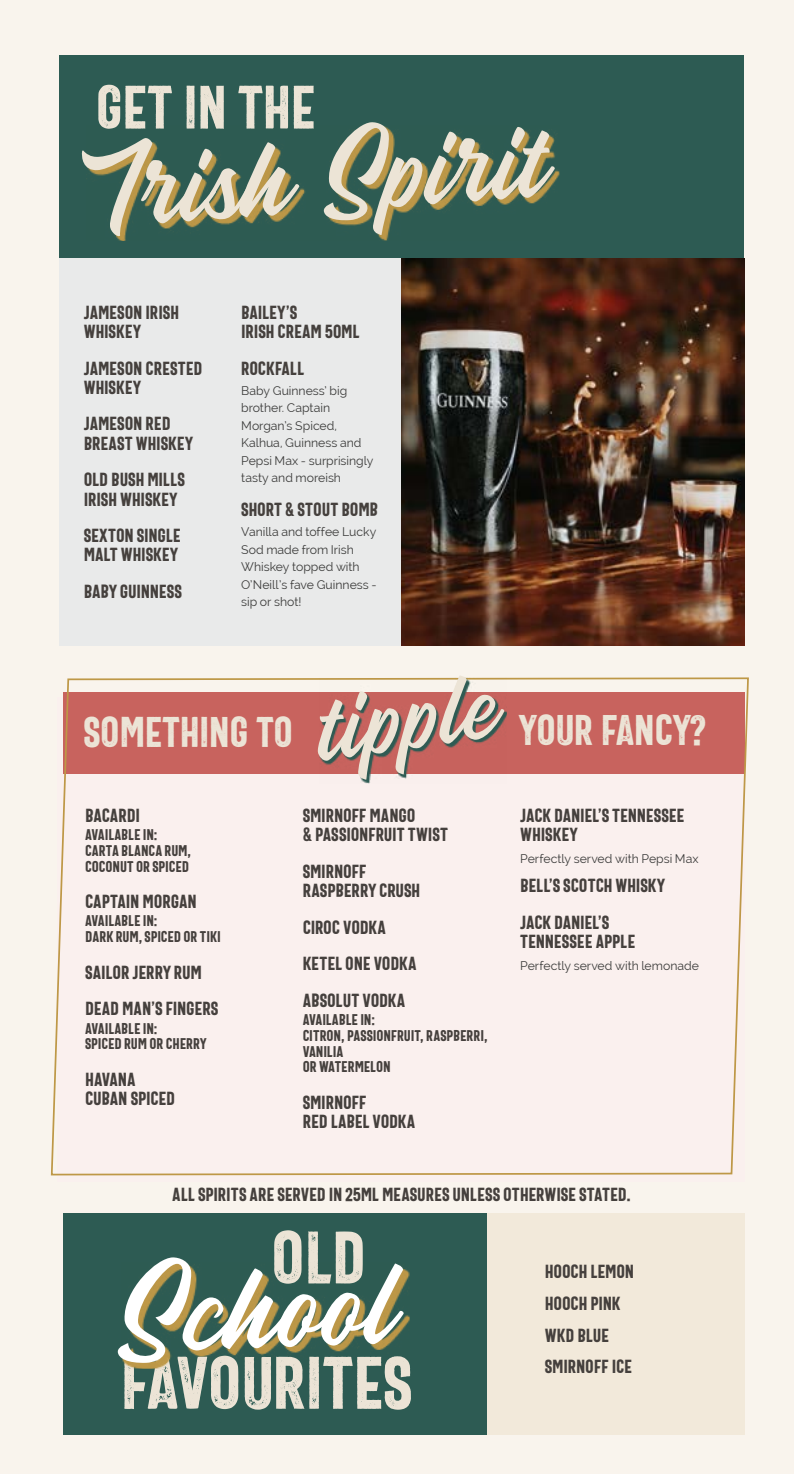
<style>
.page{position:relative;width:794px;height:1474px;background:#fff}
.page>*{position:absolute;margin:0;border:0;box-sizing:border-box;transform-origin:0 0}
.t1{font:121.45px "Heather Oliver";color:#fff}
.t2{font:111.83px "Heather Oliver";color:#ece4d6}
.t3{font:100.45px "Heather Oliver";color:#ece4d6}
.t4{font:75.25px "The Bartender Cond Sans Press";letter-spacing:-.01em;color:#ece4d6}
.t5{font:61.95px "The Bartender Cond Sans Press";letter-spacing:-.015em;color:#ece4d6}
.t6{font:43.4px "The Bartender Cond Sans Press";letter-spacing:-.01em;color:#ece4d6}
.t7{font:19.25px/19.2px "The Bartender Cond Sans";letter-spacing:-.005em;color:#45403d}
.t8{font:15.75px/15.8px "The Bartender Cond Sans";letter-spacing:-.005em;color:#45403d}
.t9{font:12.25px/17.5px "Raleway";color:#3c3c3b}
</style>
<div class="page">
<div style="left:0;top:0;width:794px;height:1473px;background:#f9f4ed"></div>
<div style="left:60px;top:254px;width:684px;height:391px;background:#e9eaea"></div>
<div style="left:60px;top:56px;width:684px;height:202px;background:#2d5b53"></div>
<div style="left:63px;top:1213px;width:681px;height:221px;background:#f2e9da"></div>
<div style="left:63px;top:1213px;width:423px;height:221px;background:#2d5b53"></div>
<img style="left:402px;top:258px;width:342px;height:387px">
<svg style="left:50px;top:677px;width:699px;height:499px"></svg>
<svg style="left:86px;top:125px;width:474px;height:116px"></svg>
<svg style="left:319px;top:677px;width:188px;height:107px"></svg>
<svg style="left:121px;top:1262px;width:289px;height:106px"></svg>
<h3 class="t5" style="left:96px;top:73px;width:222px">GET IN THE</h3>
<h2 class="t2" style="left:79px;top:119px;width:467px;rotate:-4deg">Irish Spirit</h2>
<p class="t7" style="left:84px;top:303px;width:97px">JAMESON IRISH<br>WHISKEY</p>
<p class="t7" style="left:84px;top:359px;width:120px">JAMESON CRESTED<br>WHISKEY</p>
<p class="t7" style="left:84px;top:414px;width:111px">JAMESON RED<br>BREAST WHISKEY</p>
<p class="t7" style="left:84px;top:470px;width:102px">OLD BUSH MILLS<br>IRISH WHISKEY</p>
<p class="t7" style="left:84px;top:526px;width:99px">SEXTON SINGLE<br>MALT WHISKEY</p>
<p class="t7" style="left:84px;top:582px;width:100px">BABY GUINNESS</p>
<p class="t7" style="left:241px;top:303px;width:120px">BAILEY’S<br>IRISH CREAM 50ML</p>
<p class="t7" style="left:241px;top:359px;width:64px">ROCKFALL</p>
<p class="t9" style="left:241px;top:381px;width:134px">Baby Guinness’ big brother. Captain<br>Morgan’s Spiced,<br>Kalhua, Guinness and<br>Pepsi Max - surprisingly tasty and moreish</p>
<p class="t7" style="left:241px;top:500px;width:138px">SHORT &amp; STOUT BOMB</p>
<p class="t9" style="left:241px;top:523px;width:137px">Vanilla and toffee Lucky<br>Sod made from Irish<br>Whiskey topped with<br>O’Neill’s fave Guinness - sip or shot!</p>
<h3 class="t6" style="left:83px;top:708px;width:211px">SOMETHING TO</h3>
<p class="t7" style="left:85px;top:806px;width:56px">BACARDI</p>
<p class="t8" style="left:85px;top:827px;width:107px">AVAILABLE IN:<br>CARTA BLANCA RUM,<br>COCONUT OR SPICED</p>
<p class="t7" style="left:85px;top:892px;width:113px">CAPTAIN MORGAN</p>
<p class="t8" style="left:85px;top:913px;width:137px">AVAILABLE IN:<br>DARK RUM, SPICED OR TIKI</p>
<p class="t7" style="left:85px;top:954px;width:134px;line-height:36.6px">SAILOR JERRY RUM<br>DEAD MAN’S FINGERS</p>
<p class="t8" style="left:85px;top:1020px;width:123px">AVAILABLE IN:<br>SPICED RUM OR CHERRY</p>
<p class="t7" style="left:85px;top:1070px;width:91px">HAVANA<br>CUBAN SPICED</p>
<h3 class="t3" style="left:310px;top:664px;width:199px;rotate:-8deg">tipple</h3>
<h3 class="t6" style="left:519px;top:706px;width:189px">YOUR FANCY?</h3>
<p class="t7" style="left:303px;top:806px;width:147px">SMIRNOFF MANGO<br>&amp; PASSIONFRUIT TWIST</p>
<p class="t7" style="left:303px;top:861px;width:119px">SMIRNOFF<br>RASPBERRY CRUSH</p>
<p class="t7" style="left:303px;top:909px;width:115px;line-height:36.6px">CIROC VODKA<br>KETEL ONE VODKA<br>ABSOLUT VODKA</p>
<p class="t8" style="left:303px;top:1012px;width:186px">AVAILABLE IN:<br>CITRON, PASSIONFRUIT, RASPBERRI,<br>VANILIA<br>OR WATERMELON</p>
<p class="t7" style="left:303px;top:1093px;width:114px">SMIRNOFF<br>RED LABEL VODKA</p>
<p class="t7" style="left:520px;top:806px;width:166px">JACK DANIEL’S TENNESSEE<br>WHISKEY</p>
<p class="t9" style="left:520px;top:849px;width:180px">Perfectly served with Pepsi Max</p>
<p class="t7" style="left:520px;top:867px;width:146px;line-height:36.6px">BELL’S SCOTCH WHISKY<br>JACK DANIEL’S</p>
<p class="t7" style="left:520px;top:932px;width:117px">TENNESSEE APPLE</p>
<p class="t9" style="left:520px;top:956px;width:180px">Perfectly served with lemonade</p>
<p class="t7" style="left:172px;top:1184px;width:460px">ALL SPIRITS ARE SERVED IN 25ML MEASURES UNLESS OTHERWISE STATED.</p>
<h3 class="t4" style="left:271px;top:1215px;width:96px">OLD</h3>
<h1 class="t1" style="left:112px;top:1234px;width:283px;rotate:-2deg">School</h1>
<h3 class="t4" style="left:120px;top:1341px;width:293px">FAVOURITES</h3>
<p class="t7" style="left:545px;top:1256px;width:91px;line-height:31.7px">HOOCH LEMON<br>HOOCH PINK<br>WKD BLUE<br>SMIRNOFF ICE</p>
</div>
